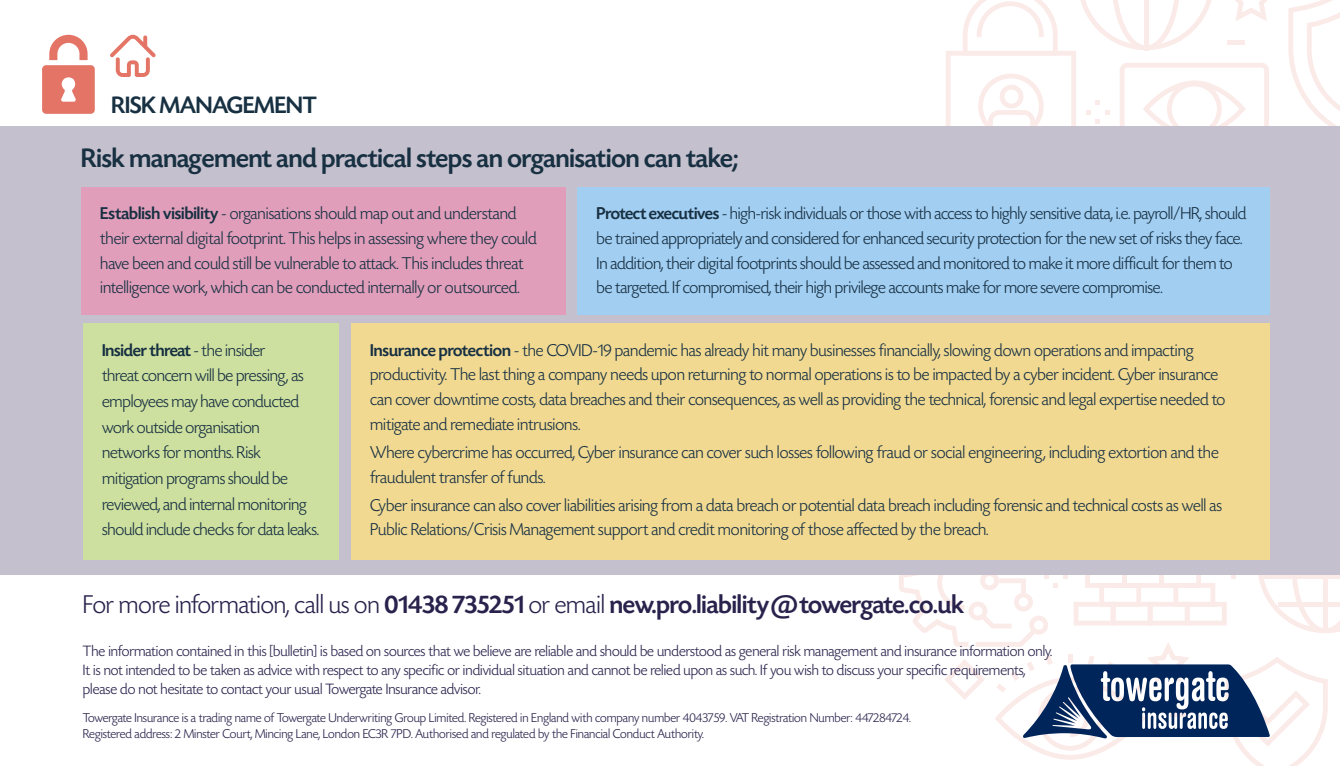
<style>
.page{position:relative;width:1340px;height:766px;background:#fff}
.page>*{position:absolute;margin:0;border:0;box-sizing:border-box;transform-origin:0 0}
.t1{font:500 28.12px "Today SHOP";color:#173042}
.t2{font:500 27px "Today SHOP";color:#29224c}
.t3{font:500 24.97px "Today SHOP";color:#173042}
.t4{font:300 18px/24.8px "Today SHOP";color:#173042}
.t5{font:300 15.75px/18.9px "Today SHOP";color:#29224c}
.t6{font:300 13.5px/16.2px "Today SHOP";color:#29224c}
.s1{font-weight:500}
.s2{font-weight:300}
</style>
<div class="page">
<svg style="left:1288px;top:0;width:51px;height:126px"></svg>
<svg style="left:946px;top:0;width:323px;height:126px"></svg>
<div style="left:0;top:126px;width:1339px;height:448px;background:#c5c0cd"></div>
<div style="left:81px;top:187px;width:485px;height:128px;background:#e09eba"></div>
<div style="left:83px;top:323px;width:255px;height:236px;background:#cee09f"></div>
<div style="left:577px;top:187px;width:692px;height:128px;background:#a2cef2"></div>
<div style="left:351px;top:323px;width:918px;height:236px;background:#f1d992"></div>
<svg style="left:42px;top:35px;width:53px;height:79px"></svg>
<svg style="left:861px;top:362px;width:478px;height:403px"></svg>
<svg style="left:110px;top:35px;width:46px;height:42px"></svg>
<h3 class="t3" style="left:111px;top:92px;width:207px">RISK MANAGEMENT</h3>
<h1 class="t1" style="left:81px;top:144px;width:658px">Risk management and practical steps an organisation can take;</h1>
<p class="t4" style="left:100px;top:201px;width:438px"><span class="s1">Establish visibility</span> - organisations should map out and understand their external digital footprint. This helps in assessing where they could have been and could still be vulnerable to attack. This includes threat intelligence work, which can be conducted internally or outsourced.</p>
<p class="t4" style="left:596px;top:201px;width:651px"><span class="s1">Protect executives</span> - high-risk individuals or those with access to highly sensitive data, i.e. payroll/HR, should be trained appropriately and considered for enhanced security protection for the new set of risks they face.<br>In addition, their digital footprints should be assessed and monitored to make it more difficult for them to be targeted. If compromised, their high privilege accounts make for more severe compromise.</p>
<p class="t4" style="left:102px;top:337px;width:218px;line-height:25.7px"><span class="s1">Insider threat</span> - the insider<br>threat concern will be pressing, as employees may have conducted work outside organisation networks for months. Risk mitigation programs should be reviewed, and internal monitoring should include checks for data leaks.</p>
<p class="t4" style="left:370px;top:338px;width:856px"><span class="s1">Insurance protection</span> - the COVID-19 pandemic has already hit many businesses financially, slowing down operations and impacting productivity. The last thing a company needs upon returning to normal operations is to be impacted by a cyber incident. Cyber insurance can cover downtime costs, data breaches and their consequences, as well as providing the technical, forensic and legal expertise needed to mitigate and remediate intrusions.</p>
<p class="t4" style="left:370px;top:440px;width:850px">Where cybercrime has occurred, Cyber insurance can cover such losses following fraud or social engineering, including extortion and the fraudulent transfer of funds.</p>
<p class="t4" style="left:370px;top:493px;width:853px">Cyber insurance can also cover liabilities arising from a data breach or potential data breach including forensic and technical costs as well as<br>Public Relations/Crisis Management support and credit monitoring of those affected by the breach.</p>
<h2 class="t2" style="left:83px;top:590px;width:882px"><span class="s2">For more information, call us on</span> 01438 735251 <span class="s2">or email</span> new.pro.liability@towergate.co.uk</h2>
<p class="t5" style="left:83px;top:642px;width:970px">The information contained in this [bulletin] is based on sources that we believe are reliable and should be understood as general risk management and insurance information only.<br>It is not intended to be taken as advice with respect to any specific or individual situation and cannot be relied upon as such. If you wish to discuss your specific requirements, please do not hesitate to contact your usual Towergate Insurance advisor.</p>
<p class="t6" style="left:83px;top:710px;width:829px">Towergate Insurance is a trading name of Towergate Underwriting Group Limited. Registered in England with company number 4043759. VAT Registration Number: 447284724.<br>Registered address: 2 Minster Court, Mincing Lane, London EC3R 7PD. Authorised and regulated by the Financial Conduct Authority.</p>
</div>
